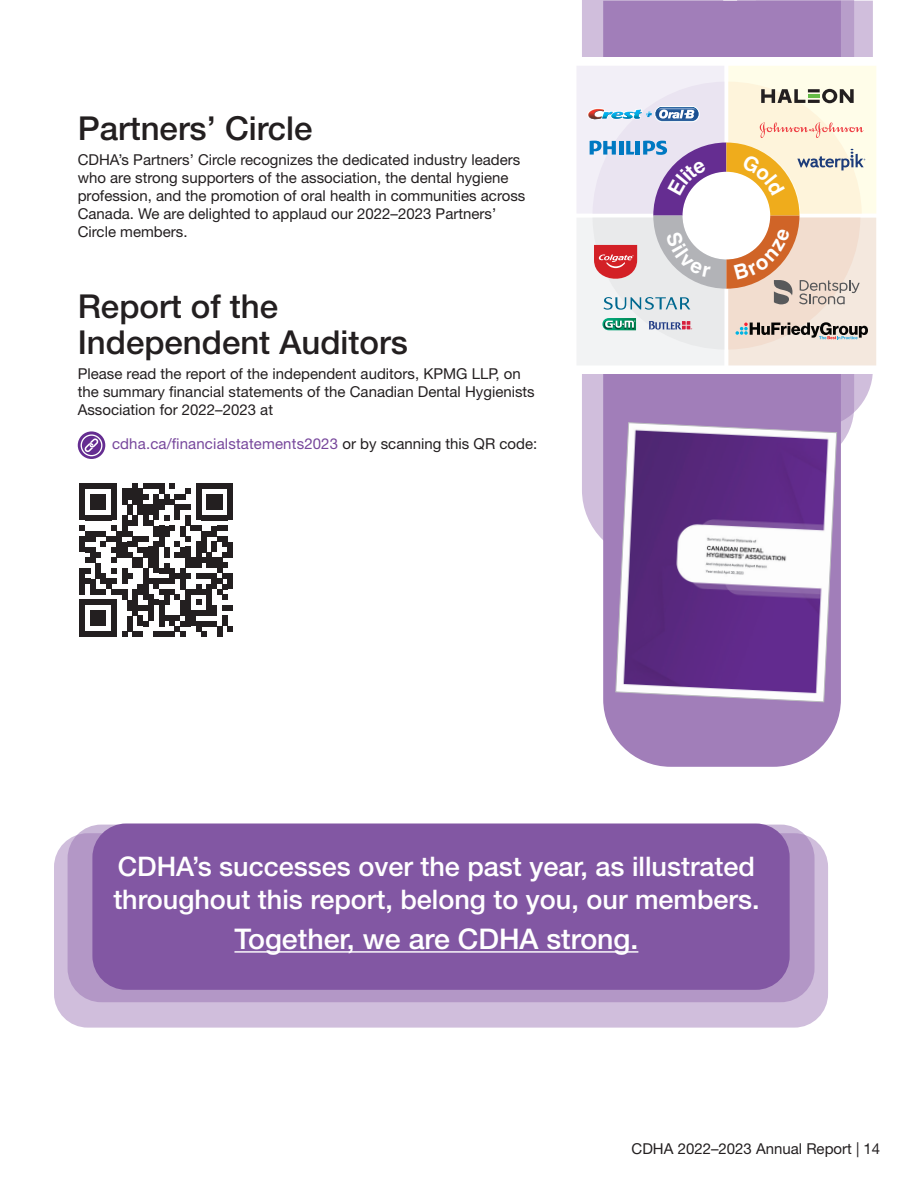
<style>
.page{position:relative;width:918px;height:1188px;background:#fff}
.page>*{position:absolute;margin:0;border:0;box-sizing:border-box;transform-origin:0 0}
.t1{font:500 33px/36px "Helvetica Neue LT Std";color:#231f20}
.final_call_out{font:500 28.5px "Helvetica Neue LT Std";color:#fff}
.final_call_out-2{font:500 27px/33px "Helvetica Neue LT Std";color:#fff}
.Body{font:15px/18px "Helvetica Neue LT Std";color:#231f20}
.Body-2{font:15px "Helvetica Neue LT Std";letter-spacing:.01em;color:#77479c}
.page_number_LEFT{font:15px "Helvetica Neue LT Std";color:#231f20}
.s1{color:#231f20}
</style>
<div class="page">
<svg style="left:603px;top:1px;width:238px;height:766px;fill:#a17eb9"></svg>
<svg style="left:737px;top:0;width:117px;height:465px;fill:#a17eb9"></svg>
<svg style="left:756px;top:1px;width:117px;height:427px;fill:#a17eb9"></svg>
<svg style="left:582px;top:0;width:141px;height:560px;fill:#a17eb9"></svg>
<div style="left:54px;top:833px;width:774px;height:195px;background:#d0bedc;border-radius:34px"></div>
<div style="left:68px;top:825px;width:747px;height:177px;background:#b397c6;border-radius:34px"></div>
<div style="left:92px;top:824px;width:698px;height:166px;background:#8257a3;border-radius:34px"></div>
<hr style="left:234px;top:951px;width:404px;height:2px;background:#fff">
<svg style="left:79px;top:483px;width:154px;height:154px"></svg>
<div style="left:569px;top:57px;width:316px;height:317px;background:#fff"></div>
<svg style="left:78px;top:431px;width:27px;height:28px"></svg>
<div style="left:81px;top:434px;width:21px;height:22px;border:1px solid #fff;border-radius:50%"></div>
<svg style="left:84px;top:438px;width:15px;height:14px"></svg>
<svg style="left:615px;top:422px;width:222px;height:280px"></svg>
<svg style="left:577px;top:66px;width:299px;height:299px"></svg>
<h2 class="t1" style="left:78px;top:110px;width:236px">Partners’ Circle</h2>
<p class="Body" style="left:78px;top:150px;width:449px">CDHA’s Partners’ Circle recognizes the dedicated industry leaders who are strong supporters of the association, the dental hygiene profession, and the promotion of oral health in communities across Canada. We are delighted to applaud our 2022–2023 Partners’ Circle members.</p>
<h2 class="t1" style="left:78px;top:288px;width:332px">Report of the<br>Independent Auditors</h2>
<p class="Body" style="left:78px;top:364px;width:459px">Please read the report of the independent auditors, KPMG LLP, on the summary financial statements of the Canadian Dental Hygienists<br>Association for 2022–2023 at</p>
<p class="Body-2" style="left:112px;top:435px;width:427px">cdha.ca/financialstatements2023 <span class="s1">or by scanning this QR code:</span></p>
<p class="final_call_out-2" style="left:113px;top:849px;width:648px">CDHA’s successes over the past year, as illustrated throughout this report, belong to you, our members.</p>
<p class="final_call_out" style="left:234px;top:922px;width:405px">Together, we are CDHA strong.</p>
<p class="page_number_LEFT" style="left:632px;top:1140px;width:250px">CDHA 2022–2023 Annual Report | 14</p>
</div>
